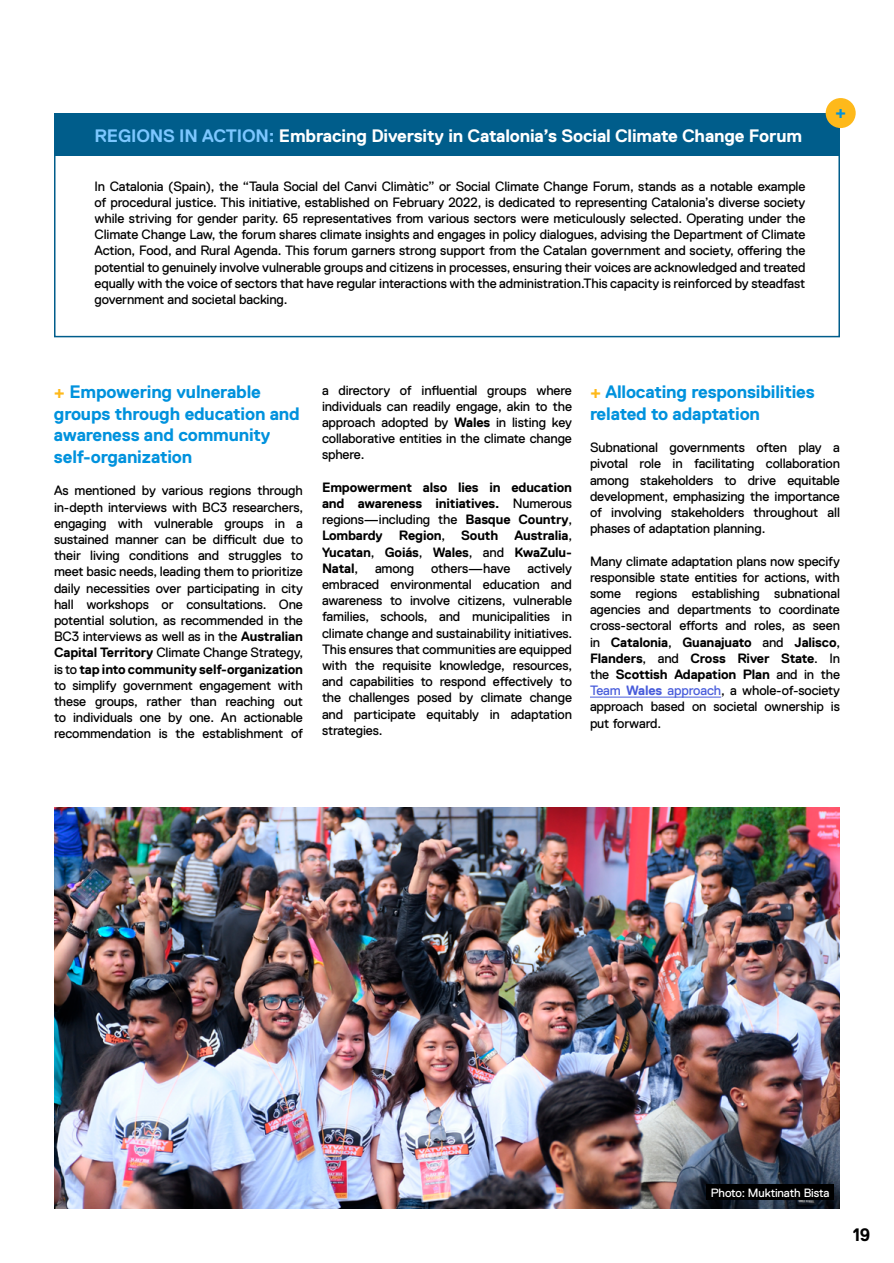
<style>
.page{position:relative;width:894px;height:1263px;background:#fff}
.page>*{position:absolute;margin:0;border:0;box-sizing:border-box;transform-origin:0 0}
.t1{font:700 18px/21.6px "Replica";letter-spacing:-.01em;color:#0092dd}
.t2{font:700 18px "Replica";letter-spacing:-.01em;color:#fff}
.t3{font:700 18px "Replica";color:#000}
.t4{font:13.5px/16.2px "Replica Pro";letter-spacing:-.01em;color:#000;text-align:justify}
.t5{font:700 13.5px/16.2px "Replica";letter-spacing:-.01em;color:#000}
.t6{font:12px "Replica Pro";letter-spacing:-.01em;color:#fff}
.s1{color:#7cc7ff}
.s2{color:#feb91b}
.s3{font-family:"Replica";font-weight:700}
.s4{font-family:"Replica Pro";font-weight:400}
.s5{color:#485cdb}
.s6{font-family:"Replica";font-weight:700;color:#485cdb}
</style>
<div class="page">
<hr style="left:590px;top:697px;width:131px;height:1px;background:#485cdb">
<img style="left:54px;top:807px;width:786px;height:402px">
<div style="left:54px;top:113px;width:786px;height:43px;background:#005d8b"></div>
<div style="left:54px;top:113px;width:786px;height:224px;border:2px solid #005d8b"></div>
<div style="left:826px;top:98px;width:30px;height:30px;background:#feb91b;border-radius:50%"></div>
<div style="left:706px;top:1184px;width:128px;height:16px;background:#000"></div>
<h1 class="t2" style="left:94px;top:126px;width:709px"><span class="s1">REGIONS IN ACTION:</span> Embracing Diversity in Catalonia’s Social Climate Change Forum</h1>
<p class="t4" style="left:94px;top:178px;width:713px">In Catalonia (Spain), the “Taula Social del Canvi Climàtic” or Social Climate Change Forum, stands as a notable example of procedural justice. This initiative, established on February 2022, is dedicated to representing Catalonia’s diverse society while striving for gender parity. 65 representatives from various sectors were meticulously selected. Operating under the Climate Change Law, the forum shares climate insights and engages in policy dialogues, advising the Department of Climate Action, Food, and Rural Agenda. This forum garners strong support from the Catalan government and society, offering the potential to genuinely involve vulnerable groups and citizens in processes, ensuring their voices are acknowledged and treated equally with the voice of sectors that have regular interactions with the administration.This capacity is reinforced by steadfast government and societal backing.</p>
<h1 class="t1" style="left:835px;top:101px;width:13px">+</h1>
<h1 class="t1" style="left:54px;top:381px;width:247px"><span class="s2">+</span> Empowering vulnerable groups through education and awareness and community self-organization</h1>
<p class="t4" style="left:54px;top:483px;width:251px">As mentioned by various regions through in-depth interviews with BC3 researchers, engaging with vulnerable groups in a sustained manner can be difficult due to their living conditions and struggles to meet basic needs, leading them to prioritize daily necessities over participating in city hall workshops or consultations. One potential solution, as recommended in the BC3 interviews as well as in the <span class="s3">Australian Capital Territory</span> Climate Change Strategy,</p>
<p class="t5" style="left:54px;top:661px;width:251px"><span class="s4">is to</span> tap into community self-organization</p>
<p class="t4" style="left:54px;top:677px;width:251px">to simplify government engagement with these groups, rather than reaching out to individuals one by one. An actionable recommendation is the establishment of</p>
<p class="t4" style="left:322px;top:382px;width:252px">a directory of influential groups where individuals can readily engage, akin to the approach adopted by <span class="s3">Wales</span> in listing key collaborative entities in the climate change sphere.</p>
<p class="t5" style="left:322px;top:479px;width:252px">Empowerment also lies in education and awareness initiatives. <span class="s4">Numerous</span></p>
<p class="t4" style="left:322px;top:511px;width:252px">regions—including the <span class="s3">Basque Country</span>,</p>
<p class="t5" style="left:322px;top:528px;width:252px">Lombardy Region<span class="s4">,</span> South Australia<span class="s4">,<br></span>Yucatan<span class="s4">,</span> Goiás<span class="s4">,</span> Wales<span class="s4">, and</span> KwaZulu-</p>
<p class="t4" style="left:322px;top:560px;width:94px"><span class="s3">Natal</span>, among</p>
<p class="t4" style="left:431px;top:560px;width:81px">others—have</p>
<p class="t4" style="left:322px;top:560px;width:252px;text-indent:206px">actively embraced environmental education and awareness to involve citizens, vulnerable families, schools, and municipalities in climate change and sustainability initiatives.<br>This ensures that communities are equipped with the requisite knowledge, resources, and capabilities to respond effectively to the challenges posed by climate change and participate equitably in adaptation strategies.</p>
<h1 class="t1" style="left:590px;top:381px;width:226px"><span class="s2">+</span> Allocating responsibilities related to adaptation</h1>
<p class="t4" style="left:590px;top:440px;width:252px">Subnational governments often play a pivotal role in facilitating collaboration among stakeholders to drive equitable development, emphasizing the importance of involving stakeholders throughout all phases of adaptation planning.</p>
<p class="t4" style="left:590px;top:553px;width:252px">Many climate adaptation plans now specify responsible state entities for actions, with some regions establishing subnational agencies and departments to coordinate cross-sectoral efforts and roles, as seen</p>
<p class="t5" style="left:590px;top:634px;width:252px;text-align:justify"><span class="s4">in</span> Catalonia<span class="s4">,</span> Guanajuato <span class="s4">and</span> Jalisco<span class="s4">, </span>Flanders<span class="s4">, and</span> Cross River State<span class="s4">. In the</span> Scottish Adapation Plan <span class="s4">and in the</span></p>
<p class="t4" style="left:590px;top:683px;width:252px"><span class="s5">Team</span> <span class="s6">Wales</span> <span class="s5">approach</span>, a whole-of-society approach based on societal ownership is put forward.</p>
<p class="t6" style="left:711px;top:1186px;width:120px">Photo: Muktinath Bista</p>
<h1 class="t3" style="left:853px;top:1225px;width:19px">19</h1>
</div>
